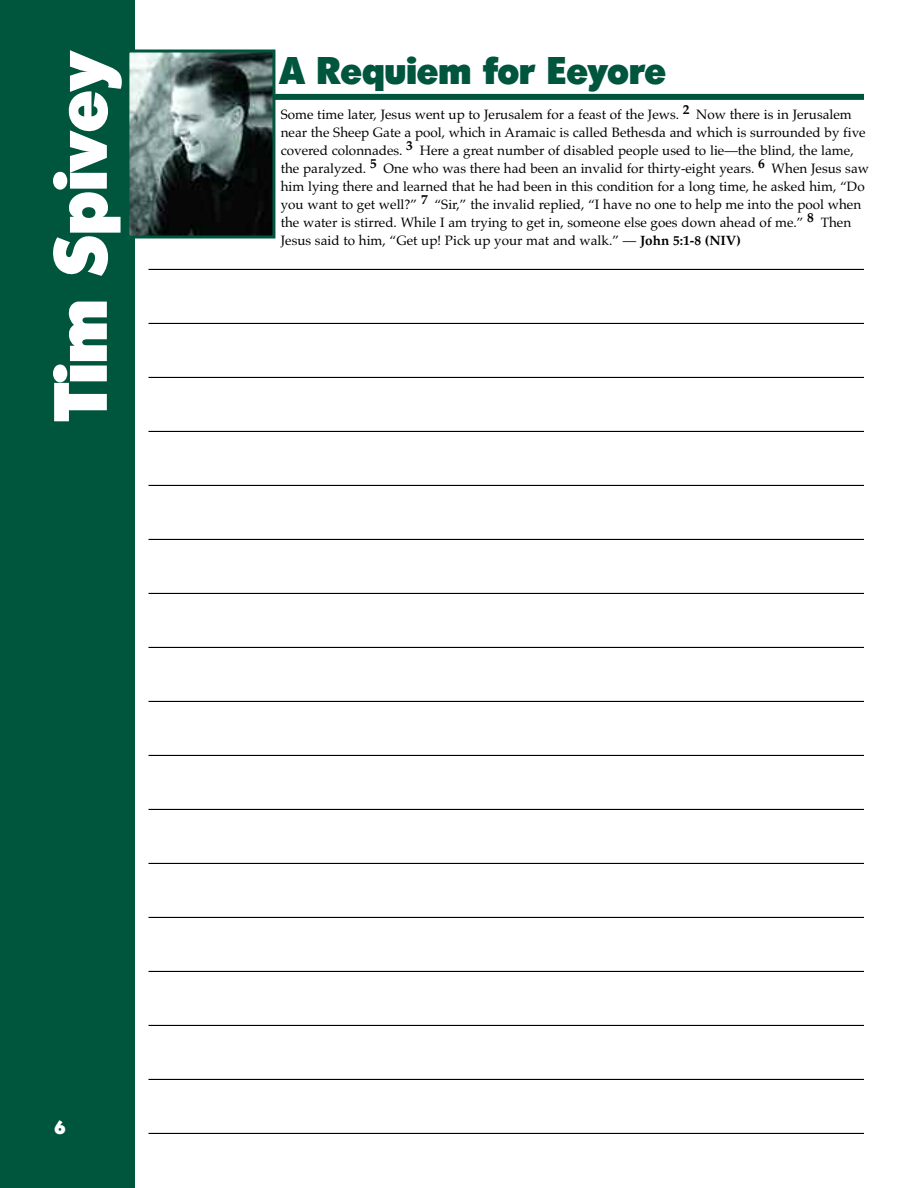
<style>
.page{position:relative;width:918px;height:1188px;background:#fff}
.page>*{position:absolute;margin:0;border:0;box-sizing:border-box;transform-origin:0 0}
.t1{font:800 73.2px "Migra";color:#fff}
.t2{font:800 37.5px "Migra";color:#00553d}
.t3{font:800 18px "Migra";color:#fff}
.t4{font:13.5px/18px "Palatino";color:#000}
.s1{font-weight:700}
</style>
<div class="page">
<div style="left:0;top:0;width:135px;height:1188px;background:#00553d"></div>
<div style="left:148px;top:94px;width:716px;height:6px;background:#00553d"></div>
<img style="left:130px;top:54px;width:141px;height:180px">
<div style="left:126px;top:50px;width:149px;height:188px;border:3px solid #00553d"></div>
<hr style="left:148px;top:269px;width:716px;height:1px;background:#000">
<hr style="left:148px;top:323px;width:716px;height:1px;background:#000">
<hr style="left:148px;top:377px;width:716px;height:1px;background:#000">
<hr style="left:148px;top:431px;width:716px;height:1px;background:#000">
<hr style="left:148px;top:485px;width:716px;height:1px;background:#000">
<hr style="left:148px;top:539px;width:716px;height:1px;background:#000">
<hr style="left:148px;top:593px;width:716px;height:1px;background:#000">
<hr style="left:148px;top:647px;width:716px;height:1px;background:#000">
<hr style="left:148px;top:701px;width:716px;height:1px;background:#000">
<hr style="left:148px;top:755px;width:716px;height:1px;background:#000">
<hr style="left:148px;top:809px;width:716px;height:1px;background:#000">
<hr style="left:148px;top:863px;width:716px;height:1px;background:#000">
<hr style="left:148px;top:917px;width:716px;height:1px;background:#000">
<hr style="left:148px;top:971px;width:716px;height:1px;background:#000">
<hr style="left:148px;top:1025px;width:716px;height:1px;background:#000">
<hr style="left:148px;top:1079px;width:716px;height:1px;background:#000">
<hr style="left:148px;top:1133px;width:716px;height:1px;background:#000">
<h1 class="t1" style="left:39px;top:421px;width:370px;rotate:-90deg">Tim Spivey</h1>
<h2 class="t2" style="left:280px;top:49px;width:388px">A Requiem for Eeyore</h2>
<p class="t4" style="left:281px;top:105px;width:590px">Some time later, Jesus went up to Jerusalem for a feast of the Jews. <sup>2</sup> Now there is in Jerusalem near the Sheep Gate a pool, which in Aramaic is called Bethesda and which is surrounded by five covered colonnades. <sup>3</sup> Here a great number of disabled people used to lie—the blind, the lame, the paralyzed. <sup>5</sup> One who was there had been an invalid for thirty-eight years. <sup>6</sup> When Jesus saw him lying there and learned that he had been in this condition for a long time, he asked him, “Do you want to get well?” <sup>7</sup> “Sir,” the invalid replied, “I have no one to help me into the pool when the water is stirred. While I am trying to get in, someone else goes down ahead of me.” <sup>8</sup> Then Jesus said to him, “Get up! Pick up your mat and walk.” — <span class="s1">John 5:1-8 (NIV)</span></p>
<h3 class="t3" style="left:54px;top:1118px;width:13px">6</h3>
</div>
